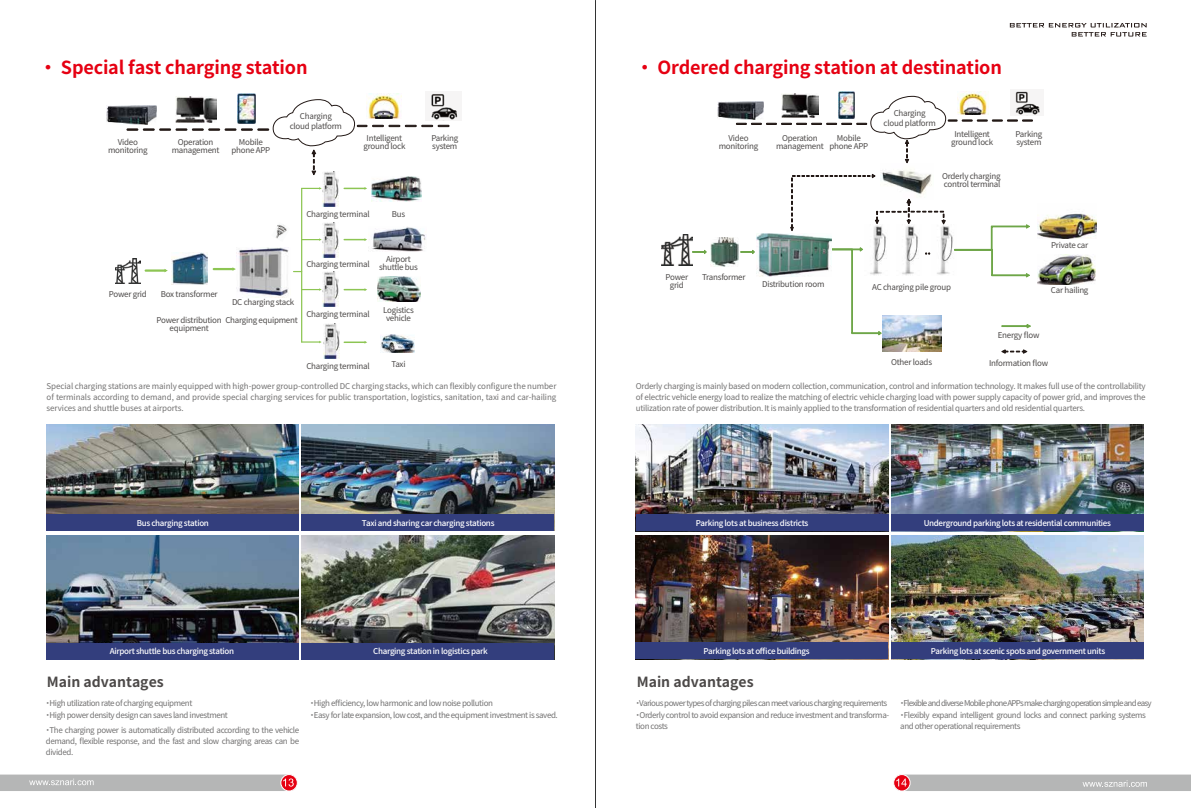
<style>
.page{position:relative;width:1191px;height:808px;background:#fff}
.page>*{position:absolute;margin:0;border:0;box-sizing:border-box;transform-origin:0 0}
.t1{font:700 18px "Source Han Sans CN";letter-spacing:-.01em;color:#e60012}
.t2{font:700 14px "Source Han Sans CN";color:#4c4948}
.t3{font:8px/11px "Source Han Sans CN";letter-spacing:-.05em;color:#727171;text-align:justify}
.t4{font:8px/8px "Source Han Sans CN";letter-spacing:-.03em;color:#4c4948;text-align:center}
.t5{font:500 8px "Source Han Sans CN";letter-spacing:-.04em;color:#fff}
.t6{font:8px/11.9px "Source Han Sans CN";letter-spacing:-.07em;color:#727171}
.t7{font:8px/11.9px "Source Han Sans CN";letter-spacing:-.09em;color:#727171}
</style>
<div class="page">
<img style="left:661px;top:234px;width:31px;height:31px">
<img style="left:781px;top:94px;width:37px;height:2px">
<img style="left:717px;top:102px;width:19px;height:17px">
<img style="left:838px;top:91px;width:16px;height:5px">
<img style="left:1015px;top:91px;width:25px;height:24px">
<img style="left:960px;top:91px;width:26px;height:5px">
<img style="left:1038px;top:213px;width:58px;height:25px">
<img style="left:1037px;top:255px;width:58px;height:29px">
<img style="left:882px;top:170px;width:34px;height:3px">
<svg style="left:692px;top:249px;width:15px;height:5px"></svg>
<img style="left:873px;top:232px;width:13px;height:26px">
<img style="left:902px;top:232px;width:16px;height:43px">
<img style="left:937px;top:226px;width:16px;height:49px">
<svg style="left:954px;top:224px;width:76px;height:54px"></svg>
<svg style="left:832px;top:247px;width:50px;height:89px"></svg>
<img style="left:882px;top:315px;width:59px;height:37px">
<svg style="left:1001px;top:324px;width:30px;height:5px"></svg>
<svg style="left:1001px;top:349px;width:27px;height:5px"></svg>
<svg style="left:736px;top:96px;width:296px;height:68px"></svg>
<svg style="left:790px;top:173px;width:156px;height:59px"></svg>
<img style="left:710px;top:238px;width:29px;height:28px">
<svg style="left:740px;top:249px;width:15px;height:5px"></svg>
<img style="left:756px;top:233px;width:75px;height:43px">
<img style="left:47px;top:424px;width:252px;height:90px">
<div style="left:47px;top:514px;width:252px;height:17px;background:#333e7d"></div>
<img style="left:302px;top:424px;width:252px;height:90px">
<div style="left:302px;top:514px;width:252px;height:17px;background:#333e7d"></div>
<img style="left:302px;top:535px;width:252px;height:108px">
<div style="left:302px;top:643px;width:252px;height:17px;background:#333e7d"></div>
<img style="left:47px;top:535px;width:252px;height:108px">
<div style="left:47px;top:643px;width:252px;height:17px;background:#333e7d"></div>
<img style="left:115px;top:259px;width:25px;height:24px">
<img style="left:172px;top:253px;width:36px;height:32px">
<img style="left:371px;top:177px;width:50px;height:24px">
<img style="left:381px;top:334px;width:34px;height:18px">
<hr style="left:146px;top:269px;width:19px;height:3px;background:#8dc553">
<svg style="left:302px;top:187px;width:20px;height:3px"></svg>
<svg style="left:302px;top:238px;width:20px;height:3px"></svg>
<svg style="left:302px;top:288px;width:20px;height:3px"></svg>
<svg style="left:344px;top:187px;width:23px;height:3px"></svg>
<svg style="left:344px;top:238px;width:23px;height:3px"></svg>
<hr style="left:344px;top:341px;width:21px;height:2px;background:#8dc553">
<svg style="left:302px;top:341px;width:20px;height:2px"></svg>
<svg style="left:344px;top:288px;width:23px;height:3px"></svg>
<hr style="left:301px;top:188px;width:1px;height:154px;background:#8dc553">
<img style="left:275px;top:224px;width:12px;height:15px">
<img style="left:323px;top:176px;width:16px;height:30px">
<img style="left:323px;top:222px;width:16px;height:35px">
<img style="left:322px;top:271px;width:17px;height:36px">
<img style="left:324px;top:324px;width:16px;height:35px">
<svg style="left:214px;top:267px;width:22px;height:4px"></svg>
<img style="left:236px;top:248px;width:53px;height:48px">
<img style="left:176px;top:97px;width:40px;height:2px">
<img style="left:106px;top:105px;width:21px;height:19px">
<img style="left:238px;top:94px;width:17px;height:5px">
<img style="left:431px;top:93px;width:27px;height:27px">
<img style="left:368px;top:94px;width:31px;height:5px">
<svg style="left:127px;top:99px;width:322px;height:77px"></svg>
<img style="left:372px;top:227px;width:54px;height:25px">
<img style="left:377px;top:277px;width:44px;height:24px">
<img style="left:636px;top:535px;width:252px;height:124px">
<div style="left:635px;top:642px;width:252px;height:17px;background:#333e7d"></div>
<img style="left:891px;top:535px;width:253px;height:107px">
<div style="left:891px;top:642px;width:253px;height:17px;background:#333e7d"></div>
<img style="left:891px;top:424px;width:253px;height:90px">
<div style="left:891px;top:514px;width:253px;height:17px;background:#333e7d"></div>
<img style="left:636px;top:424px;width:252px;height:90px">
<div style="left:636px;top:514px;width:252px;height:17px;background:#333e7d"></div>
<svg style="left:1009px;top:23px;width:137px;height:14px"></svg>
<div style="left:280px;top:774px;width:18px;height:17px;border:1px solid #fff;border-radius:50%"></div>
<div style="left:893px;top:774px;width:17px;height:17px;border:1px solid #fff;border-radius:50%"></div>
<svg style="left:894px;top:774px;width:297px;height:17px;background:#bbb5b6"></svg>
<svg style="left:0;top:774px;width:297px;height:17px;background:#bbb5b6"></svg>
<hr style="left:595px;top:0;width:1px;height:808px;background:#323333">
<h1 class="t1" style="left:39px;top:58px;width:270px">· Special fast charging station</h1>
<h1 class="t1" style="left:636px;top:58px;width:368px">· Ordered charging station at destination</h1>
<p class="t4" style="left:108px;top:138px;width:41px">Video monitoring</p>
<p class="t4" style="left:172px;top:138px;width:49px">Operation management</p>
<p class="t4" style="left:231px;top:138px;width:40px">Mobile phone APP</p>
<p class="t4" style="left:290px;top:112px;width:54px;line-height:10px">Charging cloud platform</p>
<p class="t4" style="left:363px;top:134px;width:44px">Intelligent ground lock</p>
<p class="t4" style="left:431px;top:134px;width:28px;text-align:left">Parking system</p>
<p class="t4" style="left:719px;top:134px;width:41px">Video monitoring</p>
<p class="t4" style="left:776px;top:134px;width:49px">Operation management</p>
<p class="t4" style="left:829px;top:134px;width:40px">Mobile phone APP</p>
<p class="t4" style="left:883px;top:108px;width:54px;line-height:10px">Charging cloud platform</p>
<p class="t4" style="left:951px;top:130px;width:44px">Intelligent ground lock</p>
<p class="t4" style="left:1015px;top:130px;width:28px;text-align:left">Parking system</p>
<p class="t4" style="left:942px;top:172px;width:60px;text-align:left">Orderly charging control terminal</p>
<p class="t4" style="left:109px;top:290px;width:39px">Power grid</p>
<p class="t4" style="left:161px;top:290px;width:58px">Box transformer</p>
<p class="t4" style="left:157px;top:317px;width:67px">Power distribution equipment</p>
<p class="t4" style="left:225px;top:317px;width:74px">Charging equipment</p>
<p class="t4" style="left:232px;top:298px;width:64px">DC charging stack</p>
<p class="t4" style="left:306px;top:210px;width:65px">Charging terminal</p>
<p class="t4" style="left:392px;top:210px;width:15px">Bus</p>
<p class="t4" style="left:379px;top:255px;width:40px">Airport shuttle bus</p>
<p class="t4" style="left:383px;top:306px;width:32px">Logistics vehicle</p>
<p class="t4" style="left:306px;top:260px;width:65px">Charging terminal</p>
<p class="t4" style="left:306px;top:310px;width:65px">Charging terminal</p>
<p class="t4" style="left:665px;top:274px;width:24px">Power grid</p>
<p class="t4" style="left:702px;top:274px;width:45px">Transformer</p>
<p class="t4" style="left:762px;top:280px;width:64px">Distribution room</p>
<p class="t4" style="left:872px;top:283px;width:80px">AC charging pile group</p>
<p class="t4" style="left:1051px;top:241px;width:39px">Private car</p>
<p class="t4" style="left:1051px;top:286px;width:39px">Car hailing</p>
<p class="t4" style="left:997px;top:331px;width:43px">Energy flow</p>
<p class="t4" style="left:306px;top:362px;width:65px">Charging terminal</p>
<p class="t4" style="left:391px;top:361px;width:16px">Taxi</p>
<p class="t4" style="left:891px;top:359px;width:42px">Other loads</p>
<p class="t4" style="left:989px;top:360px;width:60px">Information flow</p>
<p class="t3" style="left:47px;top:381px;width:511px">Special charging stations are mainly equipped with high-power group-controlled DC charging stacks, which can flexibly configure the number of terminals according to demand, and provide special charging services for public transportation, logistics, sanitation, taxi and car-hailing services and shuttle buses at airports.</p>
<p class="t3" style="left:636px;top:381px;width:511px">Orderly charging is mainly based on modern collection, communication, control and information technology. It makes full use of the controllability of electric vehicle energy load to realize the matching of electric vehicle charging load with power supply capacity of power grid, and improves the utilization rate of power distribution. It is mainly applied to the transformation of residential quarters and old residential quarters.</p>
<p class="t5" style="left:137px;top:518px;width:74px">Bus charging station</p>
<p class="t5" style="left:362px;top:518px;width:134px">Taxi and sharing car charging stations</p>
<p class="t5" style="left:696px;top:518px;width:114px">Parking lots at business districts</p>
<p class="t5" style="left:923px;top:518px;width:189px">Underground parking lots at residential communities</p>
<p class="t5" style="left:110px;top:647px;width:126px">Airport shuttle bus charging station</p>
<p class="t5" style="left:373px;top:647px;width:116px">Charging station in logistics park</p>
<p class="t5" style="left:703px;top:647px;width:108px">Parking lots at office buildings</p>
<p class="t5" style="left:930px;top:647px;width:176px">Parking lots at scenic spots and government units</p>
<h2 class="t2" style="left:47px;top:674px;width:118px">Main advantages</h2>
<h2 class="t2" style="left:637px;top:674px;width:118px">Main advantages</h2>
<p class="t3" style="left:44px;top:697px;width:185px;line-height:11.9px">·High utilization rate of charging equipment<br>·High power density design can saves land investment</p>
<p class="t3" style="left:308px;top:697px;width:251px;line-height:11.9px">·High efficiency, low harmonic and low noise pollution<br>·Easy for late expansion, low cost, and the equipment investment is saved.</p>
<p class="t3" style="left:44px;top:724px;width:257px">·The charging power is automatically distributed according to the vehicle demand, flexible response, and the fast and slow charging areas can be divided.</p>
<p class="t6" style="left:634px;top:697px;width:257px">·Various power types of charging piles can meet various charging requirements ·Orderly control to avoid expansion and reduce investment and transforma-</p>
<p class="t3" style="left:636px;top:720px;width:34px">tion costs</p>
<p class="t7" style="left:898px;top:697px;width:255px">·Flexible and diverse Mobile phone APPs make charging operation simple and easy ·Flexibly expand intelligent ground locks and connect parking systems</p>
<p class="t3" style="left:900px;top:720px;width:122px">and other operational requirements</p>
</div>
